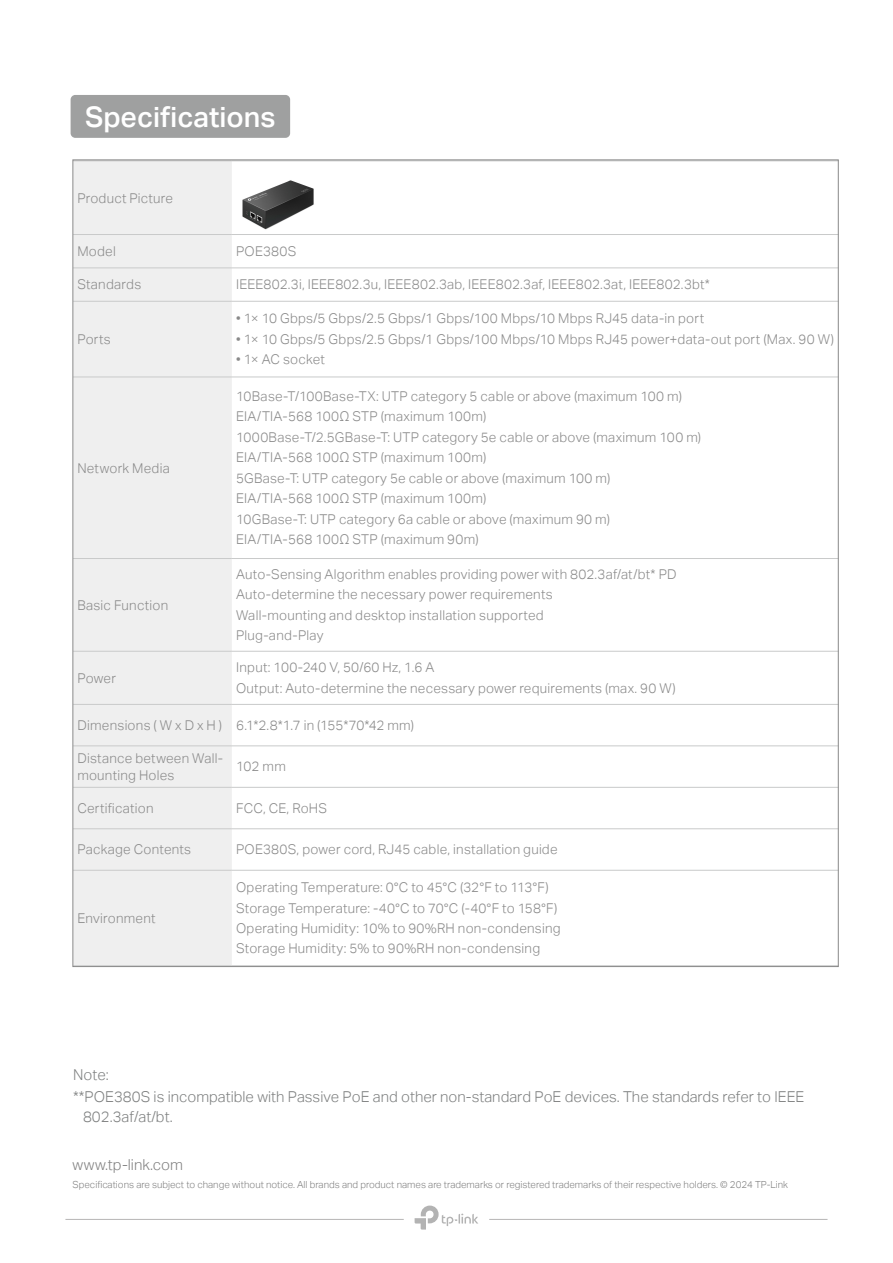
<style>
.page{position:relative;width:893px;height:1263px;background:#fff}
.page>*{position:absolute;margin:0;border:0;box-sizing:border-box;transform-origin:0 0}
.t1{font:28.5px "TP Link Aktiv Medium";color:#fff}
.t2{font:15.15px "TP Link Aktiv Light";color:#808080}
.t3{font:15px/22.5px "TP Link Aktiv Light";color:#7e8080}
.t4{font:13.5px/20.4px "TP Link Aktiv Light";letter-spacing:.02em;color:#898989}
.t5{font:9.75px "TP Link Aktiv Light";color:#808080}
</style>
<div class="page">
<hr style="left:65px;top:1219px;width:339px;height:1px;background:#b6b5b5">
<hr style="left:489px;top:1219px;width:338px;height:1px;background:#b6b5b5">
<svg style="left:415px;top:1205px;width:63px;height:24px"></svg>
<div style="left:71px;top:95px;width:219px;height:43px;background:#9fa0a0;border-radius:5px"></div>
<img style="left:242px;top:180px;width:72px;height:50px">
<div style="left:75px;top:162px;width:157px;height:803px;background:#efefef"></div>
<hr style="left:73px;top:234px;width:159px;height:1px;background:#c9caca">
<hr style="left:73px;top:268px;width:159px;height:1px;background:#c9caca">
<hr style="left:73px;top:301px;width:159px;height:1px;background:#c9caca">
<hr style="left:73px;top:377px;width:159px;height:1px;background:#c9caca">
<hr style="left:73px;top:558px;width:159px;height:1px;background:#c9caca">
<hr style="left:73px;top:651px;width:159px;height:1px;background:#c9caca">
<hr style="left:73px;top:704px;width:159px;height:1px;background:#c9caca">
<hr style="left:73px;top:746px;width:159px;height:1px;background:#c9caca">
<hr style="left:73px;top:787px;width:159px;height:1px;background:#c9caca">
<hr style="left:73px;top:828px;width:159px;height:1px;background:#c9caca">
<hr style="left:73px;top:870px;width:159px;height:1px;background:#c9caca">
<hr style="left:232px;top:234px;width:606px;height:1px;background:#c9caca">
<hr style="left:232px;top:268px;width:606px;height:1px;background:#c9caca">
<hr style="left:232px;top:301px;width:606px;height:1px;background:#c9caca">
<hr style="left:232px;top:377px;width:606px;height:1px;background:#c9caca">
<hr style="left:232px;top:558px;width:606px;height:1px;background:#c9caca">
<hr style="left:232px;top:651px;width:606px;height:1px;background:#c9caca">
<hr style="left:232px;top:704px;width:606px;height:1px;background:#c9caca">
<hr style="left:232px;top:746px;width:606px;height:1px;background:#c9caca">
<hr style="left:232px;top:787px;width:606px;height:1px;background:#c9caca">
<hr style="left:232px;top:828px;width:606px;height:1px;background:#c9caca">
<hr style="left:232px;top:870px;width:606px;height:1px;background:#c9caca">
<h1 class="t1" style="left:85px;top:100px;width:192px">Specifications</h1>
<p class="t4" style="left:77px;top:188px;width:97px">Product Picture</p>
<p class="t4" style="left:77px;top:241px;width:40px">Model</p>
<p class="t4" style="left:236px;top:241px;width:62px">POE380S</p>
<p class="t4" style="left:77px;top:274px;width:65px">Standards</p>
<p class="t4" style="left:236px;top:274px;width:475px">IEEE802.3i, IEEE802.3u, IEEE802.3ab, IEEE802.3af, IEEE802.3at, IEEE802.3bt*</p>
<p class="t4" style="left:77px;top:329px;width:35px">Ports</p>
<p class="t4" style="left:77px;top:458px;width:94px">Network Media</p>
<p class="t4" style="left:77px;top:595px;width:92px">Basic Function</p>
<p class="t4" style="left:236px;top:309px;width:470px">• 1× 10 Gbps/5 Gbps/2.5 Gbps/1 Gbps/100 Mbps/10 Mbps RJ45 data-in port</p>
<p class="t4" style="left:236px;top:329px;width:599px">• 1× 10 Gbps/5 Gbps/2.5 Gbps/1 Gbps/100 Mbps/10 Mbps RJ45 power+data-out port (Max. 90 W)</p>
<p class="t4" style="left:236px;top:349px;width:90px">• 1× AC socket</p>
<p class="t4" style="left:236px;top:386px;width:467px">10Base-T/100Base-TX: UTP category 5 cable or above (maximum 100 m)<br>EIA/TIA-568 100Ω STP (maximum 100m)<br>1000Base-T/2.5GBase-T: UTP category 5e cable or above (maximum 100 m)<br>EIA/TIA-568 100Ω STP (maximum 100m)<br>5GBase-T: UTP category 5e cable or above (maximum 100 m)<br>EIA/TIA-568 100Ω STP (maximum 100m)<br>10GBase-T: UTP category 6a cable or above (maximum 90 m)<br>EIA/TIA-568 100Ω STP (maximum 90m)</p>
<p class="t4" style="left:236px;top:564px;width:442px">Auto-Sensing Algorithm enables providing power with 802.3af/at/bt* PD Auto-determine the necessary power requirements<br>Wall-mounting and desktop installation supported<br>Plug-and-Play</p>
<p class="t4" style="left:77px;top:668px;width:40px">Power</p>
<p class="t4" style="left:236px;top:657px;width:441px">Input: 100-240 V, 50/60 Hz, 1.6 A<br>Output: Auto-determine the necessary power requirements (max. 90 W)</p>
<p class="t4" style="left:77px;top:715px;width:338px">Dimensions ( W x D x H ) 6.1*2.8*1.7 in (155*70*42 mm)</p>
<p class="t4" style="left:77px;top:750px;width:147px;line-height:16.2px">Distance between Wall&shy;mounting Holes</p>
<p class="t4" style="left:236px;top:756px;width:51px">102 mm</p>
<p class="t4" style="left:77px;top:798px;width:78px">Certification</p>
<p class="t4" style="left:236px;top:798px;width:93px">FCC, CE, RoHS</p>
<p class="t4" style="left:77px;top:839px;width:115px">Package Contents</p>
<p class="t4" style="left:236px;top:839px;width:323px">POE380S, power cord, RJ45 cable, installation guide</p>
<p class="t4" style="left:77px;top:908px;width:80px">Environment</p>
<p class="t4" style="left:236px;top:877px;width:326px">Operating Temperature: 0°C to 45°C (32°F to 113°F)<br>Storage Temperature: -40°C to 70°C (-40°F to 158°F)<br>Operating Humidity: 10% to 90%RH non-condensing Storage Humidity: 5% to 90%RH non-condensing</p>
<p class="t3" style="left:73px;top:1063px;width:732px">Note:<br>**POE380S is incompatible with Passive PoE and other non-standard PoE devices. The standards refer to IEEE</p>
<p class="t3" style="left:83px;top:1105px;width:91px">802.3af/at/bt.</p>
<p class="t2" style="left:73px;top:1156px;width:112px">www.tp-link.com</p>
<p class="t5" style="left:73px;top:1179px;width:717px">Specifications are subject to change without notice. All brands and product names are trademarks or registered trademarks of their respective holders. © 2024 TP-Link</p>
</div>
